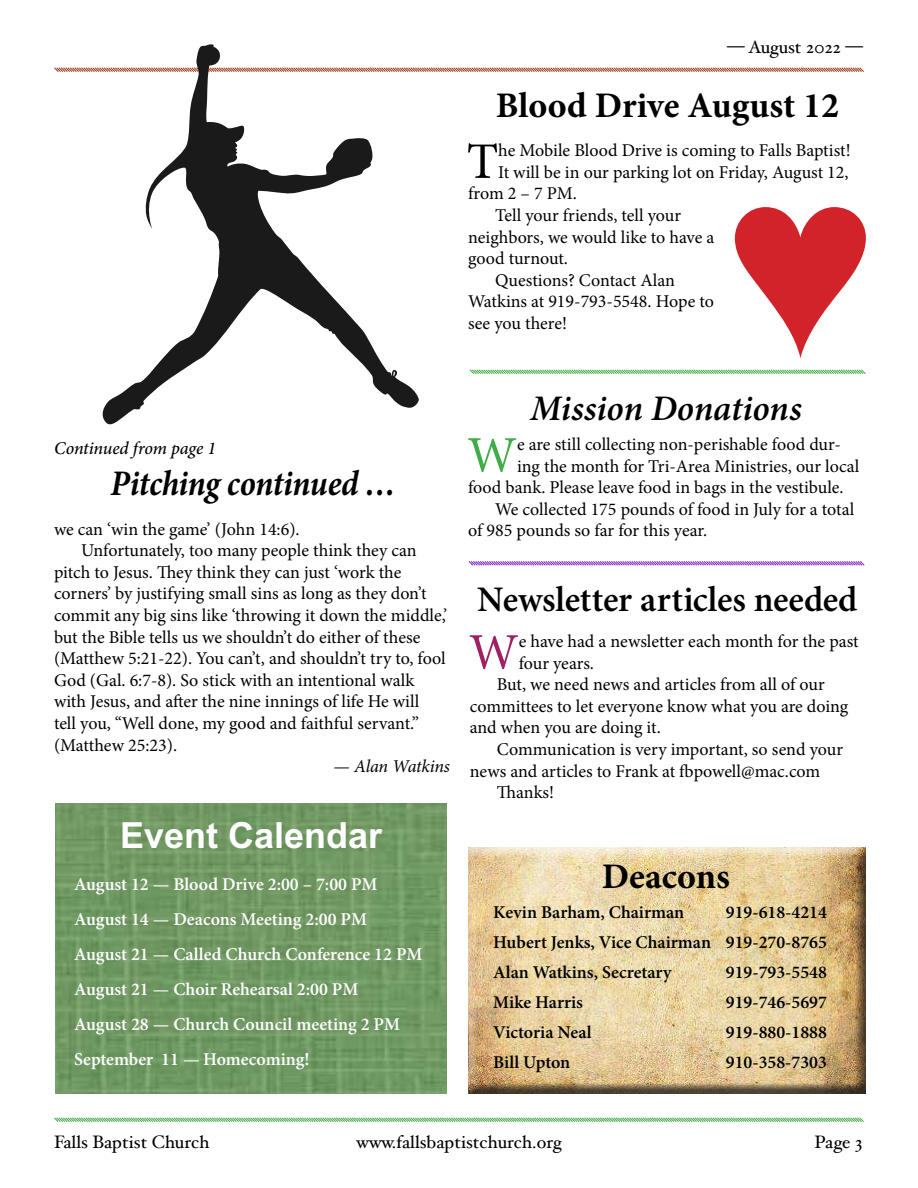
<style>
.page{position:relative;width:918px;height:1188px;background:#fff}
.page>*{position:absolute;margin:0;border:0;box-sizing:border-box;transform-origin:0 0}
.t1{font:51.3px "Minion Pro";color:#41ad49}
.t2{font:51.3px "Minion Pro";color:#000}
.t3{font:51.3px "Minion Pro";color:#9f2063}
.t4{font:700 36px "Minion Pro";color:#000}
.t5{font:600 36px "Minion Pro";letter-spacing:-.005em;color:#000}
.t6{font:italic 700 36px "Minion Pro";letter-spacing:-.01em;color:#000;scale:.91 1}
.t7{font:italic 600 36px "Minion Pro";letter-spacing:-.005em;color:#000}
.t8{font:700 36px "Arial";color:#fff}
.t9{font:18px "Minion Pro";color:#000}
.t10{font:600 18px/35.1px "Minion Pro";color:#fff}
.t11{font:600 18px/30px "Minion Pro";color:#000;text-align:justify}
.t12{font:18px "Hoefler Text";color:#000}
.t13{font:italic 500 18px "Minion Pro";letter-spacing:-.01em;color:#000}
.t14{font:italic 18px "Minion Pro";letter-spacing:-.015em;color:#000}
</style>
<div class="page">
<svg style="left:469px;top:369px;width:397px;height:5px"></svg>
<svg style="left:54px;top:1117px;width:810px;height:5px"></svg>
<svg style="left:54px;top:67px;width:810px;height:5px"></svg>
<div style="left:467px;top:847px;width:399px;height:247px;background:#000;opacity:.75"></div>
<img style="left:56px;top:804px;width:390px;height:290px">
<svg style="left:468px;top:561px;width:397px;height:5px"></svg>
<svg style="left:97px;top:44px;width:322px;height:381px"></svg>
<p class="t12" style="left:727px;top:36px;width:137px">— August 2022 —</p>
<h2 class="t4" style="left:496px;top:80px;width:345px">Blood Drive August 12</h2>
<h1 class="t2" style="left:467px;top:127px;width:33px">T</h1>
<p class="t9" style="left:498px;top:138px;width:354px">he Mobile Blood Drive is coming to Falls Baptist!</p>
<p class="t9" style="left:498px;top:160px;width:352px">It will be in our parking lot on Friday, August 12,</p>
<p class="t9" style="left:468px;top:182px;width:110px">from 2 – 7 PM.</p>
<p class="t9" style="left:495px;top:203px;width:187px">Tell your friends, tell your</p>
<p class="t9" style="left:468px;top:225px;width:248px">neighbors, we would like to have a</p>
<p class="t9" style="left:468px;top:246px;width:101px">good turnout.</p>
<p class="t9" style="left:495px;top:268px;width:182px">Questions? Contact Alan</p>
<p class="t9" style="left:468px;top:290px;width:247px">Watkins at 919-793-5548. Hope to</p>
<p class="t9" style="left:468px;top:311px;width:100px">see you there!</p>
<p class="t13" style="left:54px;top:436px;width:163px">Continued from page 1</p>
<h2 class="t6" style="left:111px;top:458px;width:315px">Pitching continued …</h2>
<p class="t9" style="left:54px;top:517px;width:247px">we can ‘win the game’ (John 14:6).</p>
<p class="t9" style="left:81px;top:538px;width:337px">Unfortunately, too many people think they can</p>
<p class="t9" style="left:54px;top:560px;width:349px">pitch to Jesus. They think they can just ‘work the</p>
<p class="t9" style="left:54px;top:582px;width:374px">corners’ by justifying small sins as long as they don’t</p>
<p class="t9" style="left:54px;top:603px;width:395px">commit any big sins like ‘throwing it down the middle,’</p>
<p class="t9" style="left:54px;top:625px;width:368px">but the Bible tells us we shouldn’t do either of these</p>
<p class="t9" style="left:54px;top:646px;width:393px">(Matthew 5:21-22). You can’t, and shouldn’t try to, fool</p>
<p class="t9" style="left:54px;top:668px;width:362px">God (Gal. 6:7-8). So stick with an intentional walk</p>
<p class="t9" style="left:54px;top:690px;width:367px">with Jesus, and after the nine innings of life He will</p>
<p class="t9" style="left:54px;top:711px;width:366px">tell you, “Well done, my good and faithful servant.”</p>
<p class="t9" style="left:54px;top:733px;width:125px">(Matthew 25:23).</p>
<p class="t14" style="left:334px;top:754px;width:118px">— Alan Watkins</p>
<h2 class="t8" style="left:120px;top:810px;width:264px">Event Calendar</h2>
<p class="t10" style="left:74px;top:867px;width:350px">August 12 — Blood Drive 2:00 – 7:00 PM August 14 — Deacons Meeting 2:00 PM August 21 — Called Church Conference 12 PM August 21 — Choir Rehearsal 2:00 PM<br>August 28 — Church Council meeting 2 PM September 11 — Homecoming!</p>
<h2 class="t7" style="left:530px;top:383px;width:273px">Mission Donations</h2>
<h1 class="t1" style="left:467px;top:421px;width:51px">W</h1>
<p class="t9" style="left:517px;top:432px;width:325px">e are still collecting non-perishable food dur-</p>
<p class="t9" style="left:517px;top:454px;width:344px">ing the month for Tri-Area Ministries, our local</p>
<p class="t9" style="left:468px;top:475px;width:377px">food bank. Please leave food in bags in the vestibule.</p>
<p class="t9" style="left:495px;top:497px;width:361px">We collected 175 pounds of food in July for a total</p>
<p class="t9" style="left:468px;top:519px;width:241px">of 985 pounds so far for this year.</p>
<h2 class="t5" style="left:477px;top:574px;width:382px">Newsletter articles needed</h2>
<h1 class="t3" style="left:469px;top:618px;width:51px">W</h1>
<p class="t9" style="left:519px;top:629px;width:342px">e have had a newsletter each month for the past</p>
<p class="t9" style="left:519px;top:651px;width:77px">four years.</p>
<p class="t9" style="left:497px;top:672px;width:329px">But, we need news and articles from all of our</p>
<p class="t9" style="left:470px;top:694px;width:380px">committees to let everyone know what you are doing</p>
<p class="t9" style="left:470px;top:716px;width:193px">and when you are doing it.</p>
<p class="t9" style="left:497px;top:737px;width:348px">Communication is very important, so send your</p>
<p class="t9" style="left:470px;top:759px;width:352px">news and articles to Frank at fbpowell@mac.com</p>
<p class="t9" style="left:497px;top:780px;width:59px">Thanks!</p>
<h2 class="t4" style="left:602px;top:851px;width:130px">Deacons</h2>
<p class="t11" style="left:493px;top:897px;width:192px">Kevin Barham, Chairman</p>
<p class="t11" style="left:493px;top:897px;width:335px;text-indent:233px">919-618-4214<br>Hubert Jenks, Vice Chairman 919-270-8765<br>Alan Watkins, Secretary</p>
<p class="t11" style="left:726px;top:957px;width:103px">919-793-5548</p>
<p class="t11" style="left:493px;top:987px;width:91px">Mike Harris</p>
<p class="t11" style="left:726px;top:987px;width:103px">919-746-5697</p>
<p class="t11" style="left:493px;top:1017px;width:100px">Victoria Neal</p>
<p class="t11" style="left:726px;top:1017px;width:103px">919-880-1888</p>
<p class="t11" style="left:493px;top:1047px;width:79px">Bill Upton</p>
<p class="t11" style="left:726px;top:1047px;width:103px">910-358-7303</p>
<p class="t12" style="left:54px;top:1131px;width:157px">Falls Baptist Church</p>
<p class="t12" style="left:356px;top:1131px;width:207px">www.fallsbaptistchurch.org</p>
<p class="t12" style="left:815px;top:1131px;width:49px">Page 3</p>
</div>
